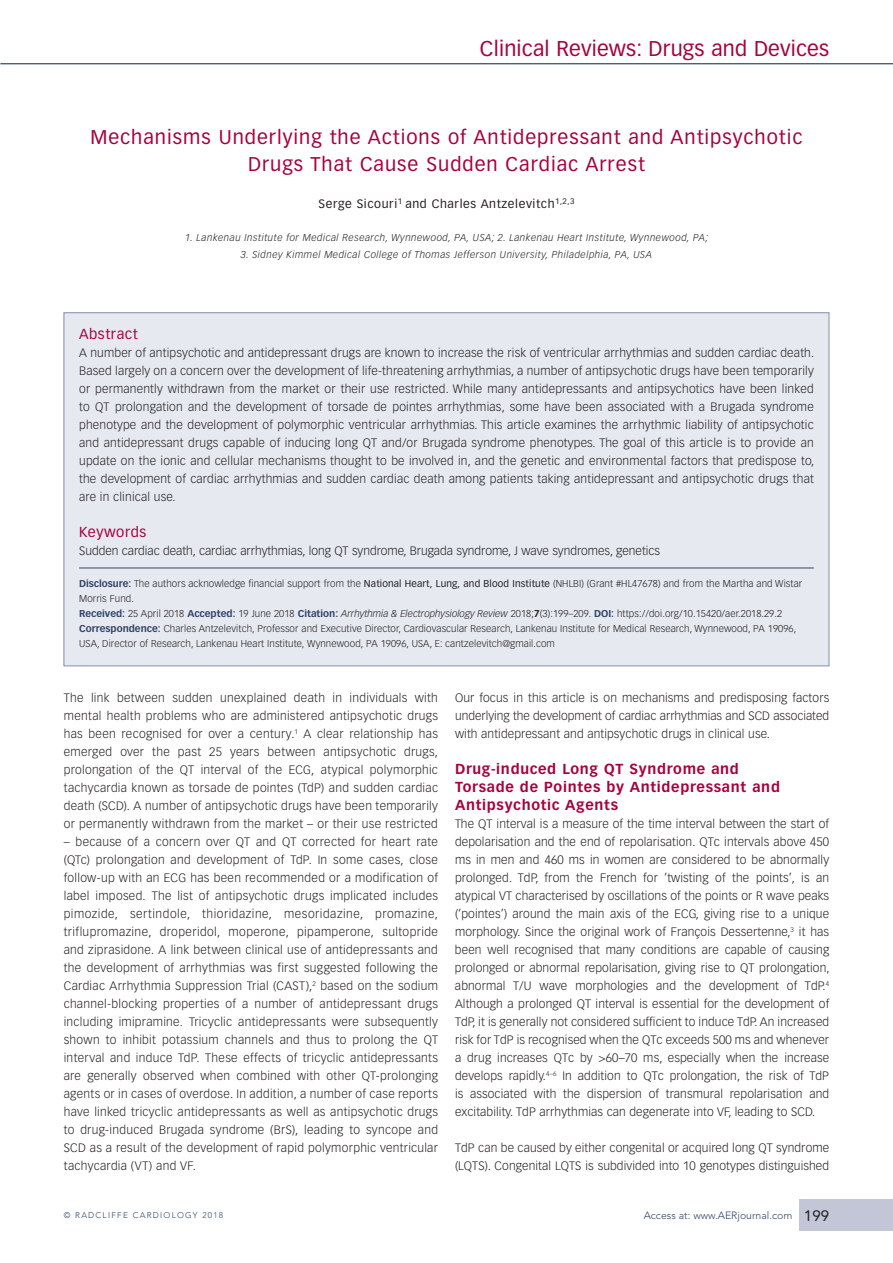
<style>
.page{position:relative;width:893px;height:1263px;background:#fff}
.page>*{position:absolute;margin:0;border:0;box-sizing:border-box;transform-origin:0 0}
.t1{font:21px "Vectora LT Std";letter-spacing:.01em;color:#a7023c}
.t2{font:19.5px/27px "Vectora LT Std";letter-spacing:.05em;color:#a7023c;text-align:center}
.t3{font:700 14.25px/18px "Vectora LT Std";letter-spacing:.05em;color:#a7023c}
.t4{font:14.25px "Vectora LT Std";letter-spacing:.04em;color:#a7023c}
.t5{font:300 12px/18px "Vectora LT Std";letter-spacing:.01em;color:#231f20;text-align:justify}
.t6{font:12px "Vectora LT Std";letter-spacing:.05em;color:#231f20}
.t7{font:300 10.5px "Avenir LT Std";color:#30446a}
.t8{font:300 9.75px/15px "Vectora LT Std";letter-spacing:.01em;color:#231f20}
.t9{font:italic 300 9.75px "Vectora LT Std";letter-spacing:.05em;color:#231f20}
.t10{font:300 8.25px "Avenir LT Std";letter-spacing:.15em;color:#30446a}
.s1{font-weight:700;color:#30446a}
.s2{font-weight:400}
.s3{font-style:italic}
.s4{font-weight:700}
.s5{font-weight:400;font-size:15px;color:#231f20}
</style>
<div class="page">
<div style="left:799px;top:1199px;width:94px;height:32px;background:#c3c6d7"></div>
<hr style="left:0;top:64px;width:893px;height:1px;background:#00214c">
<div style="left:64px;top:313px;width:765px;height:353px;background:#e7e9f0"></div>
<hr style="left:79px;top:568px;width:735px;height:1px;background:#30446a">
<h1 class="t1" style="left:480px;top:36px;width:351px">Clinical Reviews: Drugs and Devices</h1>
<h2 class="t2" style="left:90px;top:124px;width:714px">Mechanisms Underlying the Actions of Antidepressant and Antipsychotic<br>Drugs That Cause Sudden Cardiac Arrest</h2>
<p class="t6" style="left:319px;top:196px;width:257px">Serge Sicouri<sup>1</sup> and Charles Antzelevitch<sup>1,2,3</sup></p>
<p class="t9" style="left:185px;top:232px;width:525px">1. Lankenau Institute for Medical Research, Wynnewood, PA, USA; 2. Lankenau Heart Institute, Wynnewood, PA;</p>
<p class="t9" style="left:241px;top:248px;width:413px">3. Sidney Kimmel Medical College of Thomas Jefferson University, Philadelphia, PA, USA</p>
<p class="t4" style="left:79px;top:326px;width:60px">Abstract</p>
<p class="t5" style="left:79px;top:344px;width:737px">A number of antipsychotic and antidepressant drugs are known to increase the risk of ventricular arrhythmias and sudden cardiac death.<br>Based largely on a concern over the development of life-threatening arrhythmias, a number of antipsychotic drugs have been temporarily or permanently withdrawn from the market or their use restricted. While many antidepressants and antipsychotics have been linked to QT prolongation and the development of torsade de pointes arrhythmias, some have been associated with a Brugada syndrome phenotype and the development of polymorphic ventricular arrhythmias. This article examines the arrhythmic liability of antipsychotic and antidepressant drugs capable of inducing long QT and/or Brugada syndrome phenotypes. The goal of this article is to provide an update on the ionic and cellular mechanisms thought to be involved in, and the genetic and environmental factors that predispose to, the development of cardiac arrhythmias and sudden cardiac death among patients taking antidepressant and antipsychotic drugs that are in clinical use.</p>
<p class="t4" style="left:79px;top:524px;width:69px">Keywords</p>
<p class="t5" style="left:79px;top:542px;width:582px">Sudden cardiac death, cardiac arrhythmias, long QT syndrome, Brugada syndrome, J wave syndromes, genetics</p>
<p class="t8" style="left:79px;top:576px;width:725px"><span class="s1">Disclosure:</span> The authors acknowledge financial support from the <span class="s2">National Heart, Lung, and Blood Institute</span> (NHLBI) (Grant #HL47678) and from the Martha and Wistar Morris Fund.<br><span class="s1">Received:</span> 25 April 2018 <span class="s1">Accepted:</span> 19 June 2018 <span class="s1">Citation:</span> <span class="s3">Arrhythmia &amp; Electrophysiology Review</span> 2018;<span class="s4">7</span>(3):199–209. <span class="s1">DOI:</span> https://doi.org/10.15420/aer.2018.29.2<br><span class="s1">Correspondence:</span> Charles Antzelevitch, Professor and Executive Director, Cardiovascular Research, Lankenau Institute for Medical Research, Wynnewood, PA 19096, USA, Director of Research, Lankenau Heart Institute, Wynnewood, PA 19096, USA, E: cantzelevitch@gmail.com</p>
<p class="t5" style="left:64px;top:689px;width:376px">The link between sudden unexplained death in individuals with mental health problems who are administered antipsychotic drugs has been recognised for over a century.<sup>1</sup> A clear relationship has emerged over the past 25 years between antipsychotic drugs, prolongation of the QT interval of the ECG, atypical polymorphic tachycardia known as torsade de pointes (TdP) and sudden cardiac death (SCD). A number of antipsychotic drugs have been temporarily or permanently withdrawn from the market – or their use restricted</p>
<p class="t5" style="left:64px;top:833px;width:376px">– because of a concern over QT and QT corrected for heart rate (QTc) prolongation and development of TdP. In some cases, close follow-up with an ECG has been recommended or a modification of label imposed. The list of antipsychotic drugs implicated includes pimozide, sertindole, thioridazine, mesoridazine, promazine, triflupromazine, droperidol, moperone, pipamperone, sultopride and ziprasidone. A link between clinical use of antidepressants and the development of arrhythmias was first suggested following the Cardiac Arrhythmia Suppression Trial (CAST),<sup>2</sup> based on the sodium channel-blocking properties of a number of antidepressant drugs including imipramine. Tricyclic antidepressants were subsequently shown to inhibit potassium channels and thus to prolong the QT interval and induce TdP. These effects of tricyclic antidepressants are generally observed when combined with other QT-prolonging agents or in cases of overdose. In addition, a number of case reports have linked tricyclic antidepressants as well as antipsychotic drugs to drug-induced Brugada syndrome (BrS), leading to syncope and SCD as a result of the development of rapid polymorphic ventricular tachycardia (VT) and VF.</p>
<p class="t5" style="left:455px;top:689px;width:376px">Our focus in this article is on mechanisms and predisposing factors underlying the development of cardiac arrhythmias and SCD associated with antidepressant and antipsychotic drugs in clinical use.</p>
<p class="t3" style="left:455px;top:760px;width:326px">Drug-induced Long QT Syndrome and<br>Torsade de Pointes by Antidepressant and<br>Antipsychotic Agents</p>
<p class="t5" style="left:455px;top:815px;width:376px">The QT interval is a measure of the time interval between the start of depolarisation and the end of repolarisation. QTc intervals above 450 ms in men and 460 ms in women are considered to be abnormally prolonged. TdP, from the French for ‘twisting of the points’, is an atypical VT characterised by oscillations of the points or R wave peaks (‘pointes’) around the main axis of the ECG, giving rise to a unique morphology. Since the original work of François Dessertenne,<sup>3</sup> it has been well recognised that many conditions are capable of causing prolonged or abnormal repolarisation, giving rise to QT prolongation, abnormal T/U wave morphologies and the development of TdP.<sup>4<br></sup>Although a prolonged QT interval is essential for the development of TdP, it is generally not considered sufficient to induce TdP. An increased risk for TdP is recognised when the QTc exceeds 500 ms and whenever a drug increases QTc by &gt;60–70 ms, especially when the increase develops rapidly.<sup>4–6</sup> In addition to QTc prolongation, the risk of TdP is associated with the dispersion of transmural repolarisation and excitability. TdP arrhythmias can degenerate into VF, leading to SCD.</p>
<p class="t5" style="left:455px;top:1139px;width:376px">TdP can be caused by either congenital or acquired long QT syndrome (LQTS). Congenital LQTS is subdivided into 10 genotypes distinguished</p>
<p class="t10" style="left:64px;top:1210px;width:161px">© RADCLIFFE CARDIOLOGY 2018</p>
<p class="t7" style="left:644px;top:1209px;width:187px">Access at: www.AERjournal.com <span class="s5">199</span></p>
</div>
